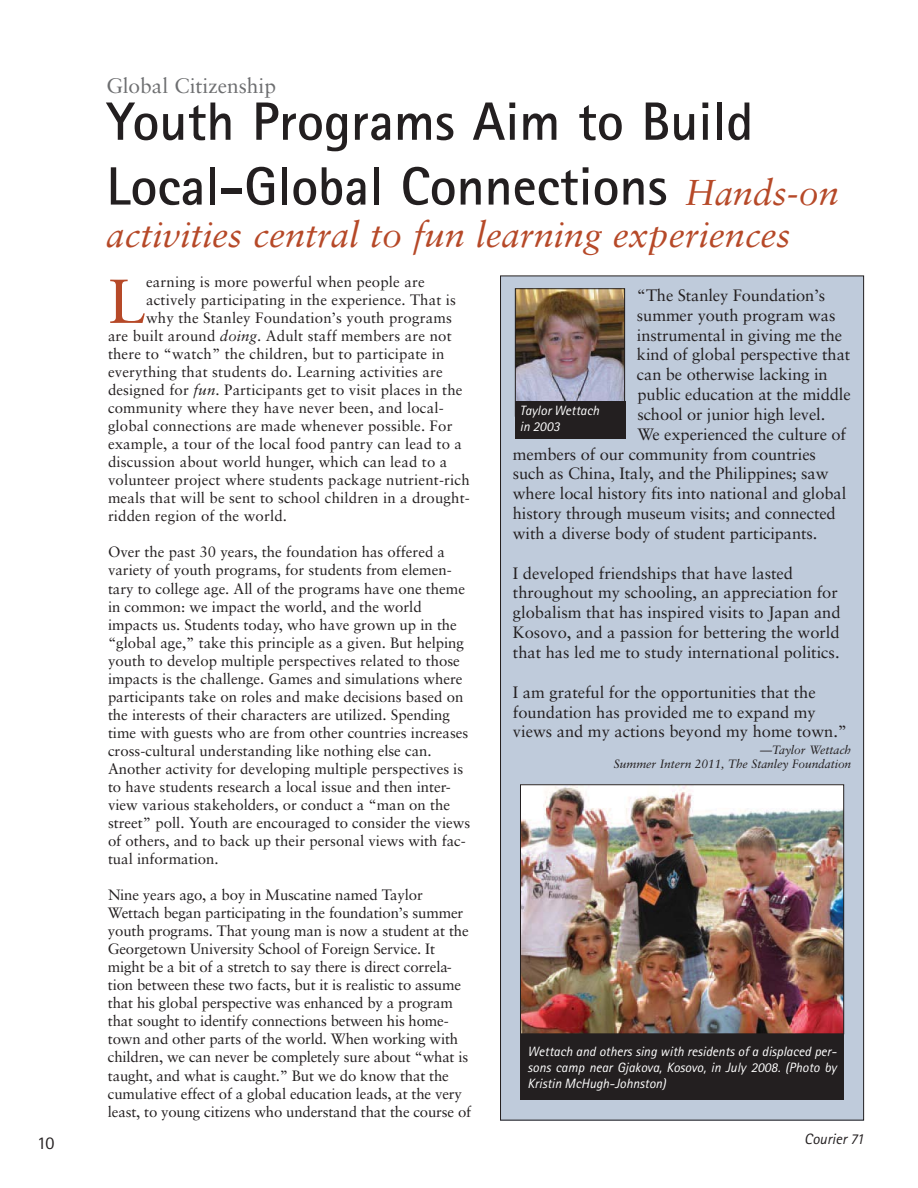
<style>
.page{position:relative;width:918px;height:1188px;background:#fff}
.page>*{position:absolute;margin:0;border:0;box-sizing:border-box;transform-origin:0 0}
.t1{font:62.1px "Sabon LT";color:#b64928}
.t2{font:700 54px/64.8px "Rotis Sans Serif";color:#231f20}
.t3{font:italic 36px "Sabon LT";color:#b64928}
.t4{font:21px "Sabon LT";color:#6d6e70}
.t5{font:18px "Rotis Sans Serif";color:#231f20}
.t6{font:16.5px/19.8px "Sabon LT";letter-spacing:-.005em;color:#231f20}
.t7{font:15px/18px "Sabon LT";color:#231f20}
.t8{font:italic 15px "Rotis Sans Serif";color:#231f20}
.t9{font:italic 13.5px/16.2px "Rotis Sans Serif";color:#fff;text-align:justify}
.t10{font:italic 12px/14.4px "Sabon LT";letter-spacing:-.005em;color:#231f20;text-align:right}
.s1{font-family:"Sabon LT";font-weight:400;font-style:italic;font-size:36px;color:#b64928}
.s2{font-style:italic}
</style>
<div class="page">
<div style="left:501px;top:276px;width:363px;height:844px;background:#bfcbdb"></div>
<div style="left:520px;top:1015px;width:324px;height:84px;background:#231f20"></div>
<img style="left:522px;top:786px;width:320px;height:246px">
<div style="left:520px;top:784px;width:324px;height:250px;border:1px solid #231f20"></div>
<img style="left:517px;top:290px;width:106px;height:111px">
<div style="left:515px;top:288px;width:110px;height:129px;border:1px solid #231f20"></div>
<div style="left:515px;top:401px;width:110px;height:38px;background:#231f20"></div>
<h3 class="t4" style="left:106px;top:76px;width:171px">Global Citizenship</h3>
<h2 class="t2" style="left:106px;top:95px;width:734px">Youth Programs Aim to Build<br>Local-Global Connections <span class="s1">Hands-on</span></h2>
<h3 class="t3" style="left:106px;top:217px;width:686px">activities central to fun learning experiences</h3>
<h1 class="t1" style="left:108px;top:271px;width:39px">L</h1>
<p class="t7" style="left:146px;top:274px;width:280px">earning is more powerful when people are</p>
<p class="t7" style="left:146px;top:292px;width:312px">actively participating in the experience. That is</p>
<p class="t7" style="left:146px;top:310px;width:307px">why the Stanley Foundation’s youth programs</p>
<p class="t7" style="left:108px;top:328px;width:345px">are built around <span class="s2">doing</span>. Adult staff members are not</p>
<p class="t7" style="left:108px;top:346px;width:338px">there to “watch” the children, but to participate in</p>
<p class="t7" style="left:108px;top:364px;width:336px">everything that students do. Learning activities are</p>
<p class="t7" style="left:108px;top:382px;width:356px">designed for <span class="s2">fun</span>. Participants get to visit places in the</p>
<p class="t7" style="left:108px;top:400px;width:337px">community where they have never been, and local-</p>
<p class="t7" style="left:108px;top:418px;width:346px">global connections are made whenever possible. For</p>
<p class="t7" style="left:108px;top:436px;width:356px">example, a tour of the local food pantry can lead to a</p>
<p class="t7" style="left:108px;top:454px;width:341px">discussion about world hunger, which can lead to a</p>
<p class="t7" style="left:108px;top:472px;width:363px">volunteer project where students package nutrient-rich</p>
<p class="t7" style="left:108px;top:490px;width:363px">meals that will be sent to school children in a drought-</p>
<p class="t7" style="left:108px;top:508px;width:181px">ridden region of the world.</p>
<p class="t7" style="left:108px;top:544px;width:364px">Over the past 30 years, the foundation has offered a variety of youth programs, for students from elemen&shy;tary to college age. All of the programs have one theme in common: we impact the world, and the world impacts us. Students today, who have grown up in the “global age,” take this principle as a given. But helping youth to develop multiple perspectives related to those impacts is the challenge. Games and simulations where participants take on roles and make decisions based on the interests of their characters are utilized. Spending time with guests who are from other countries increases cross-cultural understanding like nothing else can.<br>Another activity for developing multiple perspectives is to have students research a local issue and then inter&shy;view various stakeholders, or conduct a “man on the street” poll. Youth are encouraged to consider the views of others, and to back up their personal views with fac&shy;tual information.</p>
<p class="t7" style="left:108px;top:887px;width:365px">Nine years ago, a boy in Muscatine named Taylor Wettach began participating in the foundation’s summer youth programs. That young man is now a student at the Georgetown University School of Foreign Service. It might be a bit of a stretch to say there is direct correla&shy;tion between these two facts, but it is realistic to assume that his global perspective was enhanced by a program that sought to identify connections between his home&shy;town and other parts of the world. When working with children, we can never be completely sure about “what is taught, and what is caught.” But we do know that the cumulative effect of a global education leads, at the very least, to young citizens who understand that the course of</p>
<p class="t6" style="left:637px;top:286px;width:190px">“The Stanley Foundation’s</p>
<p class="t6" style="left:637px;top:306px;width:200px">summer youth program was</p>
<p class="t6" style="left:637px;top:326px;width:207px">instrumental in giving me the</p>
<p class="t6" style="left:637px;top:346px;width:215px">kind of global perspective that</p>
<p class="t6" style="left:637px;top:366px;width:192px">can be otherwise lacking in</p>
<p class="t6" style="left:637px;top:385px;width:215px">public education at the middle</p>
<p class="t6" style="left:637px;top:405px;width:189px">school or junior high level.</p>
<p class="t6" style="left:637px;top:425px;width:210px">We experienced the culture of</p>
<p class="t6" style="left:513px;top:445px;width:305px">members of our community from countries</p>
<p class="t6" style="left:513px;top:465px;width:317px">such as China, Italy, and the Philippines; saw</p>
<p class="t6" style="left:513px;top:485px;width:335px">where local history fits into national and global</p>
<p class="t6" style="left:513px;top:504px;width:324px">history through museum visits; and connected</p>
<p class="t6" style="left:513px;top:524px;width:306px">with a diverse body of student participants.</p>
<p class="t6" style="left:513px;top:564px;width:329px">I developed friendships that have lasted throughout my schooling, an appreciation for globalism that has inspired visits to Japan and Kosovo, and a passion for bettering the world that has led me to study international politics.</p>
<p class="t6" style="left:513px;top:683px;width:336px">I am grateful for the opportunities that the foundation has provided me to expand my views and my actions beyond my home town.”</p>
<p class="t10" style="left:614px;top:743px;width:239px">—Taylor Wettach<br>Summer Intern 2011, The Stanley Foundation</p>
<p class="t9" style="left:520px;top:404px;width:81px">Taylor Wettach in 2003</p>
<p class="t9" style="left:528px;top:1045px;width:311px">Wettach and others sing with residents of a displaced per&shy;sons camp near Gjakova, Kosovo, in July 2008. (Photo by Kristin McHugh-Johnston)</p>
<p class="t5" style="left:37px;top:1137px;width:19px">10</p>
<p class="t8" style="left:804px;top:1134px;width:61px">Courier 71</p>
</div>
